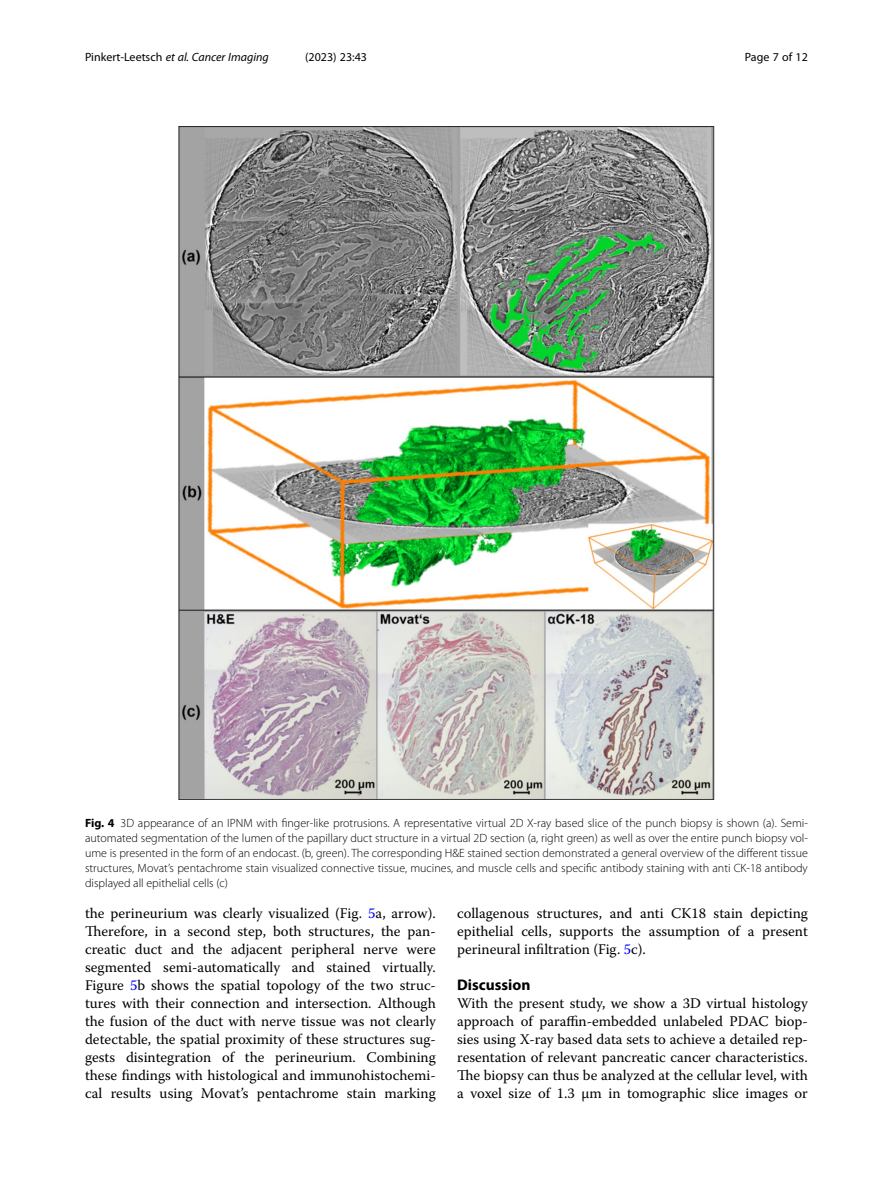
<style>
.page{position:relative;width:893px;height:1191px;background:#fff}
.page>*{position:absolute;margin:0;border:0;box-sizing:border-box;transform-origin:0 0}
.Head_1{font:700 15.45px "Myriad Pro";color:#000}
.Body_Text{font:14.7px/18px "Warnock Pro";color:#000;text-align:justify}
.Figure_Caption{font:300 12px/15px "Myriad Pro";color:#000;text-align:justify}
.t1{font:italic 12px "Myriad Pro";color:#000}
.t2{font:12px "Myriad Pro";color:#000}
.s1{font-style:normal}
.s2{font-weight:700}
.s3{color:#00f}
</style>
<div class="page">
<img style="left:178px;top:126px;width:536px;height:674px">
<p class="t1" style="left:85px;top:50px;width:185px"><span class="s1">Pinkert-Leetsch</span> et al. Cancer Imaging</p>
<p class="t2" style="left:305px;top:50px;width:63px">(2023) 23:43</p>
<p class="t2" style="left:745px;top:50px;width:65px">Page 7 of 12</p>
<p class="Figure_Caption" style="left:85px;top:815px;width:724px"><span class="s2">Fig. 4</span> 3D appearance of an IPNM with finger-like protrusions. A representative virtual 2D X-ray based slice of the punch biopsy is shown (a). Semi&shy;automated segmentation of the lumen of the papillary duct structure in a virtual 2D section (a, right green) as well as over the entire punch biopsy vol&shy;ume is presented in the form of an endocast. (b, green). The corresponding H&amp;E stained section demonstrated a general overview of the different tissue structures, Movat’s pentachrome stain visualized connective tissue, mucines, and muscle cells and specific antibody staining with anti CK-18 antibody displayed all epithelial cells (c)</p>
<p class="Body_Text" style="left:85px;top:904px;width:352px">the perineurium was clearly visualized (Fig. <span class="s3">5</span>a, arrow).<br>Therefore, in a second step, both structures, the pan&shy;creatic duct and the adjacent peripheral nerve were segmented semi-automatically and stained virtually.<br>Figure <span class="s3">5</span>b shows the spatial topology of the two struc&shy;tures with their connection and intersection. Although the fusion of the duct with nerve tissue was not clearly detectable, the spatial proximity of these structures sug&shy;gests disintegration of the perineurium. Combining these findings with histological and immunohistochemi&shy;cal results using Movat’s pentachrome stain marking</p>
<p class="Body_Text" style="left:457px;top:904px;width:352px">collagenous structures, and anti CK18 stain depicting epithelial cells, supports the assumption of a present perineural infiltration (Fig. <span class="s3">5</span>c).</p>
<p class="Head_1" style="left:457px;top:975px;width:75px">Discussion</p>
<p class="Body_Text" style="left:457px;top:994px;width:352px">With the present study, we show a 3D virtual histology approach of paraffin-embedded unlabeled PDAC biop&shy;sies using X-ray based data sets to achieve a detailed rep&shy;resentation of relevant pancreatic cancer characteristics.<br>The biopsy can thus be analyzed at the cellular level, with a voxel size of 1.3 μm in tomographic slice images or</p>
</div>
